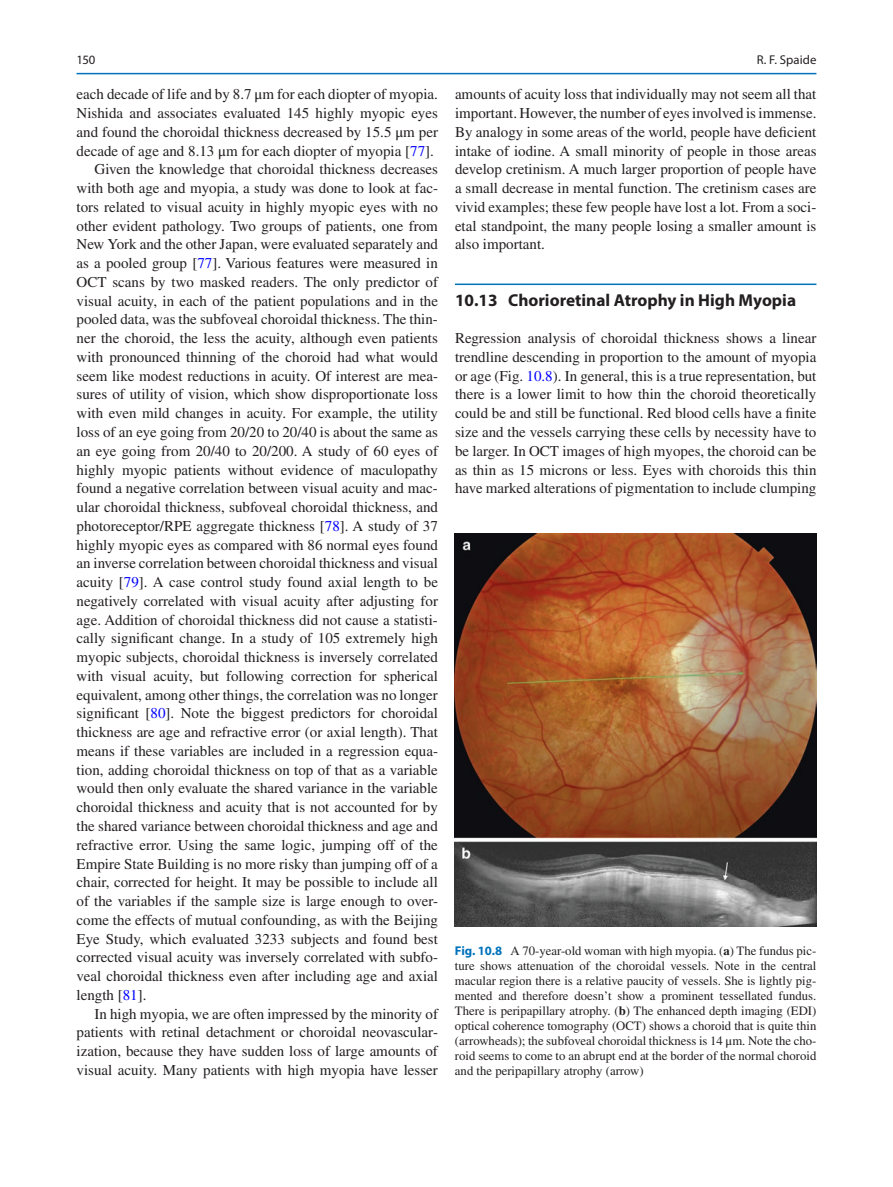
<style>
.page{position:relative;width:893px;height:1187px;background:#fff}
.page>*{position:absolute;margin:0;border:0;box-sizing:border-box;transform-origin:0 0}
.t1{font:700 17.25px "Myriad Pro";color:#231f20}
.t2{font:15px/18.8px "Times LT Std";color:#231f20;text-align:justify}
.t3{font:12.75px/15px "Times LT Std";color:#231f20;text-align:justify}
.t4{font:12.75px "Myriad Pro Regular 2";letter-spacing:.01em;color:#231f20}
.t5{font:12.75px "Myriad Pro";color:#231f20}
.s1{font-family:"STIX General"}
.s2{color:#00f}
.s3{font-family:"Myriad Pro";font-weight:700;color:#0073bc}
.s4{font-weight:700}
</style>
<div class="page">
<hr style="left:455px;top:283px;width:361px;height:2px;background:#0073bc">
<img style="left:455px;top:533px;width:361px;height:393px">
<hr style="left:77px;top:73px;width:739px;height:1px;background:#0073bc">
<p class="t5" style="left:77px;top:52px;width:20px">150</p>
<p class="t2" style="left:77px;top:85px;width:363px">each decade of life and by 8.7 <span class="s1">μ</span>m for each diopter of myopia.</p>
<p class="t2" style="left:77px;top:104px;width:363px">Nishida and associates evaluated 145 highly myopic eyes</p>
<p class="t2" style="left:77px;top:122px;width:363px">and found the choroidal thickness decreased by 15.5 <span class="s1">μ</span>m per</p>
<p class="t2" style="left:77px;top:141px;width:359px">decade of age and 8.13 <span class="s1">μ</span>m for each diopter of myopia [<span class="s2">77</span>].</p>
<p class="t2" style="left:95px;top:160px;width:345px">Given the knowledge that choroidal thickness decreases</p>
<p class="t2" style="left:77px;top:179px;width:363px">with both age and myopia, a study was done to look at fac-</p>
<p class="t2" style="left:77px;top:197px;width:363px">tors related to visual acuity in highly myopic eyes with no</p>
<p class="t2" style="left:77px;top:216px;width:363px">other evident pathology. Two groups of patients, one from</p>
<p class="t2" style="left:77px;top:235px;width:363px">New York and the other Japan, were evaluated separately and</p>
<p class="t2" style="left:77px;top:254px;width:363px">as a pooled group [<span class="s2">77</span>]. Various features were measured in</p>
<p class="t2" style="left:77px;top:272px;width:363px">OCT scans by two masked readers. The only predictor of</p>
<p class="t2" style="left:77px;top:291px;width:363px">visual acuity, in each of the patient populations and in the</p>
<p class="t2" style="left:77px;top:310px;width:363px">pooled data, was the subfoveal choroidal thickness. The thin-</p>
<p class="t2" style="left:77px;top:329px;width:363px">ner the choroid, the less the acuity, although even patients</p>
<p class="t2" style="left:77px;top:347px;width:363px">with pronounced thinning of the choroid had what would</p>
<p class="t2" style="left:77px;top:366px;width:363px">seem like modest reductions in acuity. Of interest are mea-</p>
<p class="t2" style="left:77px;top:385px;width:363px">sures of utility of vision, which show disproportionate loss</p>
<p class="t2" style="left:77px;top:404px;width:363px">with even mild changes in acuity. For example, the utility</p>
<p class="t2" style="left:77px;top:422px;width:363px">loss of an eye going from 20/20 to 20/40 is about the same as</p>
<p class="t2" style="left:77px;top:441px;width:363px">an eye going from 20/40 to 20/200. A study of 60 eyes of</p>
<p class="t2" style="left:77px;top:460px;width:363px">highly myopic patients without evidence of maculopathy</p>
<p class="t2" style="left:77px;top:479px;width:363px">found a negative correlation between visual acuity and mac-</p>
<p class="t2" style="left:77px;top:497px;width:363px">ular choroidal thickness, subfoveal choroidal thickness, and</p>
<p class="t2" style="left:77px;top:516px;width:363px">photoreceptor/RPE aggregate thickness [<span class="s2">78</span>]. A study of 37</p>
<p class="t2" style="left:77px;top:535px;width:363px">highly myopic eyes as compared with 86 normal eyes found</p>
<p class="t2" style="left:77px;top:554px;width:363px">an inverse correlation between choroidal thickness and visual</p>
<p class="t2" style="left:77px;top:572px;width:363px">acuity [<span class="s2">79</span>]. A case control study found axial length to be</p>
<p class="t2" style="left:77px;top:591px;width:363px">negatively correlated with visual acuity after adjusting for</p>
<p class="t2" style="left:77px;top:610px;width:363px">age. Addition of choroidal thickness did not cause a statisti-</p>
<p class="t2" style="left:77px;top:629px;width:363px">cally significant change. In a study of 105 extremely high</p>
<p class="t2" style="left:77px;top:647px;width:363px">myopic subjects, choroidal thickness is inversely correlated</p>
<p class="t2" style="left:77px;top:666px;width:363px">with visual acuity, but following correction for spherical</p>
<p class="t2" style="left:77px;top:685px;width:363px">equivalent, among other things, the correlation was no longer</p>
<p class="t2" style="left:77px;top:704px;width:363px">significant [<span class="s2">80</span>]. Note the biggest predictors for choroidal</p>
<p class="t2" style="left:77px;top:722px;width:363px">thickness are age and refractive error (or axial length). That</p>
<p class="t2" style="left:77px;top:741px;width:363px">means if these variables are included in a regression equa-</p>
<p class="t2" style="left:77px;top:760px;width:363px">tion, adding choroidal thickness on top of that as a variable</p>
<p class="t2" style="left:77px;top:779px;width:363px">would then only evaluate the shared variance in the variable</p>
<p class="t2" style="left:77px;top:797px;width:363px">choroidal thickness and acuity that is not accounted for by</p>
<p class="t2" style="left:77px;top:816px;width:363px">the shared variance between choroidal thickness and age and</p>
<p class="t2" style="left:77px;top:835px;width:363px">refractive error. Using the same logic, jumping off of the</p>
<p class="t2" style="left:77px;top:854px;width:363px">Empire State Building is no more risky than jumping off of a</p>
<p class="t2" style="left:77px;top:872px;width:363px">chair, corrected for height. It may be possible to include all</p>
<p class="t2" style="left:77px;top:891px;width:363px">of the variables if the sample size is large enough to over-</p>
<p class="t2" style="left:77px;top:910px;width:363px">come the effects of mutual confounding, as with the Beijing</p>
<p class="t2" style="left:77px;top:929px;width:363px">Eye Study, which evaluated 3233 subjects and found best</p>
<p class="t2" style="left:77px;top:947px;width:363px">corrected visual acuity was inversely correlated with subfo-</p>
<p class="t2" style="left:77px;top:966px;width:363px">veal choroidal thickness even after including age and axial</p>
<p class="t2" style="left:77px;top:985px;width:71px">length [<span class="s2">81</span>].</p>
<p class="t2" style="left:95px;top:1004px;width:345px">In high myopia, we are often impressed by the minority of</p>
<p class="t2" style="left:77px;top:1022px;width:363px">patients with retinal detachment or choroidal neovascular-</p>
<p class="t2" style="left:77px;top:1041px;width:363px">ization, because they have sudden loss of large amounts of</p>
<p class="t2" style="left:77px;top:1060px;width:363px">visual acuity. Many patients with high myopia have lesser</p>
<p class="t4" style="left:757px;top:52px;width:61px">R. F. Spaide</p>
<p class="t2" style="left:455px;top:85px;width:363px">amounts of acuity loss that individually may not seem all that important. However, the number of eyes involved is immense.<br>By analogy in some areas of the world, people have deficient intake of iodine. A small minority of people in those areas develop cretinism. A much larger proportion of people have a small decrease in mental function. The cretinism cases are vivid examples; these few people have lost a lot. From a soci&shy;etal standpoint, the many people losing a smaller amount is also important.</p>
<p class="t1" style="left:455px;top:288px;width:343px">10.13 Chorioretinal Atrophy in High Myopia</p>
<p class="t2" style="left:455px;top:329px;width:363px">Regression analysis of choroidal thickness shows a linear trendline descending in proportion to the amount of myopia or age (Fig. <span class="s2">10.8</span>). In general, this is a true representation, but there is a lower limit to how thin the choroid theoretically could be and still be functional. Red blood cells have a finite size and the vessels carrying these cells by necessity have to be larger. In OCT images of high myopes, the choroid can be as thin as 15 microns or less. Eyes with choroids this thin have marked alterations of pigmentation to include clumping</p>
<p class="t3" style="left:455px;top:942px;width:363px"><span class="s3">Fig. 10.8</span> A 70-year-old woman with high myopia. (<span class="s4">a</span>) The fundus pic&shy;ture shows attenuation of the choroidal vessels. Note in the central macular region there is a relative paucity of vessels. She is lightly pig&shy;mented and therefore doesn’t show a prominent tessellated fundus.<br>There is peripapillary atrophy. (<span class="s4">b</span>) The enhanced depth imaging (EDI) optical coherence tomography (OCT) shows a choroid that is quite thin (arrowheads); the subfoveal choroidal thickness is 14 <span class="s1">μ</span>m. Note the cho&shy;roid seems to come to an abrupt end at the border of the normal choroid and the peripapillary atrophy (arrow)</p>
</div>
